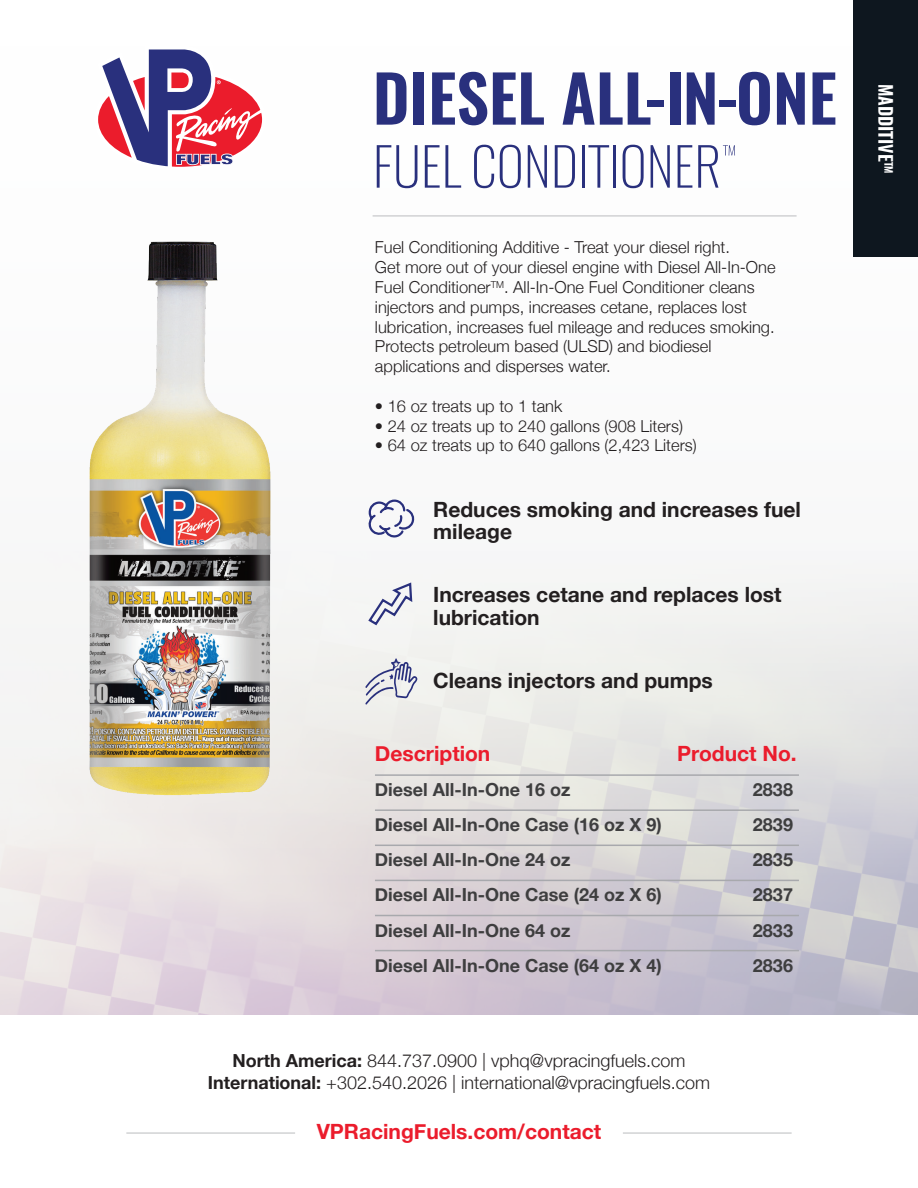
<style>
.page{position:relative;width:918px;height:1188px;background:#fff}
.page>*{position:absolute;margin:0;border:0;box-sizing:border-box;transform-origin:0 0}
.t1{font:600 64.5px "Oswald";color:#29307d}
.t2{font:200 52.5px "Oswald";color:#29307d}
.t3{font:700 21px/22.5px "Helvetica Neue";color:#231f20}
.t4{font:700 21px "Helvetica Neue";color:#eb1c2c}
.t5{font:700 18px "Helvetica Neue";color:#3e3e3f}
.t6{font:300 18px/21.6px "Helvetica Neue";color:#231f20;text-align:center}
.t7{font:600 18px "Oswald";color:#fff}
.t8{font:300 16.5px/19.8px "Helvetica Neue";color:#231f20}
.s1{font-weight:700}
</style>
<div class="page">
<hr style="left:373px;top:215px;width:424px;height:2px;background:#d1d2d4">
<hr style="left:126px;top:1132px;width:169px;height:2px;background:#d1d2d4">
<hr style="left:623px;top:1132px;width:169px;height:2px;background:#d1d2d4">
<svg style="left:98px;top:49px;width:165px;height:118px"></svg>
<img style="left:86px;top:241px;width:188px;height:556px">
<hr style="left:375px;top:774px;width:424px;height:2px;background:#a8a9ad">
<hr style="left:375px;top:809px;width:424px;height:2px;background:#a8a9ad">
<hr style="left:375px;top:845px;width:424px;height:1px;background:#a8a9ad">
<hr style="left:375px;top:880px;width:424px;height:1px;background:#a8a9ad">
<hr style="left:375px;top:915px;width:424px;height:1px;background:#a8a9ad">
<hr style="left:375px;top:950px;width:424px;height:1px;background:#a8a9ad">
<div style="left:853px;top:0;width:65px;height:257px;background:#0e171f"></div>
<svg style="left:723px;top:145px;width:12px;height:11px"></svg>
<svg style="left:368px;top:498px;width:46px;height:42px"></svg>
<svg style="left:365px;top:658px;width:53px;height:47px;background:#ccced9"></svg>
<svg style="left:367px;top:581px;width:47px;height:46px"></svg>
<h1 class="t1" style="left:373px;top:53px;width:466px">DIESEL ALL-IN-ONE</h1>
<h2 class="t2" style="left:373px;top:131px;width:350px">FUEL CONDITIONER</h2>
<p class="t8" style="left:375px;top:236px;width:402px">Fuel Conditioning Additive - Treat your diesel right.<br>Get more out of your diesel engine with Diesel All-In-One Fuel Conditioner<sup>TM</sup>. All-In-One Fuel Conditioner cleans injectors and pumps, increases cetane, replaces lost lubrication, increases fuel mileage and reduces smoking.<br>Protects petroleum based (ULSD) and biodiesel applications and disperses water.</p>
<p class="t8" style="left:375px;top:395px;width:189px">• 16 oz treats up to 1 tank</p>
<p class="t8" style="left:375px;top:415px;width:310px">• 24 oz treats up to 240 gallons (908 Liters)</p>
<p class="t8" style="left:375px;top:434px;width:323px">• 64 oz treats up to 640 gallons (2,423 Liters)</p>
<p class="t3" style="left:433px;top:499px;width:369px">Reduces smoking and increases fuel mileage</p>
<p class="t3" style="left:433px;top:584px;width:350px">Increases cetane and replaces lost lubrication</p>
<p class="t3" style="left:433px;top:670px;width:281px">Cleans injectors and pumps</p>
<p class="t4" style="left:375px;top:737px;width:117px">Description</p>
<p class="t4" style="left:677px;top:737px;width:121px">Product No.</p>
<p class="t5" style="left:375px;top:776px;width:197px">Diesel All-In-One 16 oz</p>
<p class="t5" style="left:753px;top:776px;width:42px">2838</p>
<p class="t5" style="left:375px;top:811px;width:288px">Diesel All-In-One Case (16 oz X 9)</p>
<p class="t5" style="left:753px;top:811px;width:42px">2839</p>
<p class="t5" style="left:375px;top:846px;width:197px">Diesel All-In-One 24 oz</p>
<p class="t5" style="left:753px;top:846px;width:42px">2835</p>
<p class="t5" style="left:375px;top:881px;width:288px">Diesel All-In-One Case (24 oz X 6)</p>
<p class="t5" style="left:753px;top:881px;width:42px">2837</p>
<p class="t5" style="left:375px;top:916px;width:197px">Diesel All-In-One 64 oz</p>
<p class="t5" style="left:753px;top:916px;width:42px">2833</p>
<p class="t5" style="left:375px;top:951px;width:288px">Diesel All-In-One Case (64 oz X 4)</p>
<p class="t5" style="left:753px;top:951px;width:42px">2836</p>
<p class="t6" style="left:208px;top:1049px;width:504px"><span class="s1">North America:</span> 844.737.0900 | vphq@vpracingfuels.com<br><span class="s1">International:</span> +302.540.2026 | international@vpracingfuels.com</p>
<p class="t4" style="left:317px;top:1115px;width:286px">VPRacingFuels.com/contact</p>
<p class="t7" style="left:898px;top:84px;width:92px;rotate:90deg">MADDITIVE<sup>TM</sup></p>
</div>
